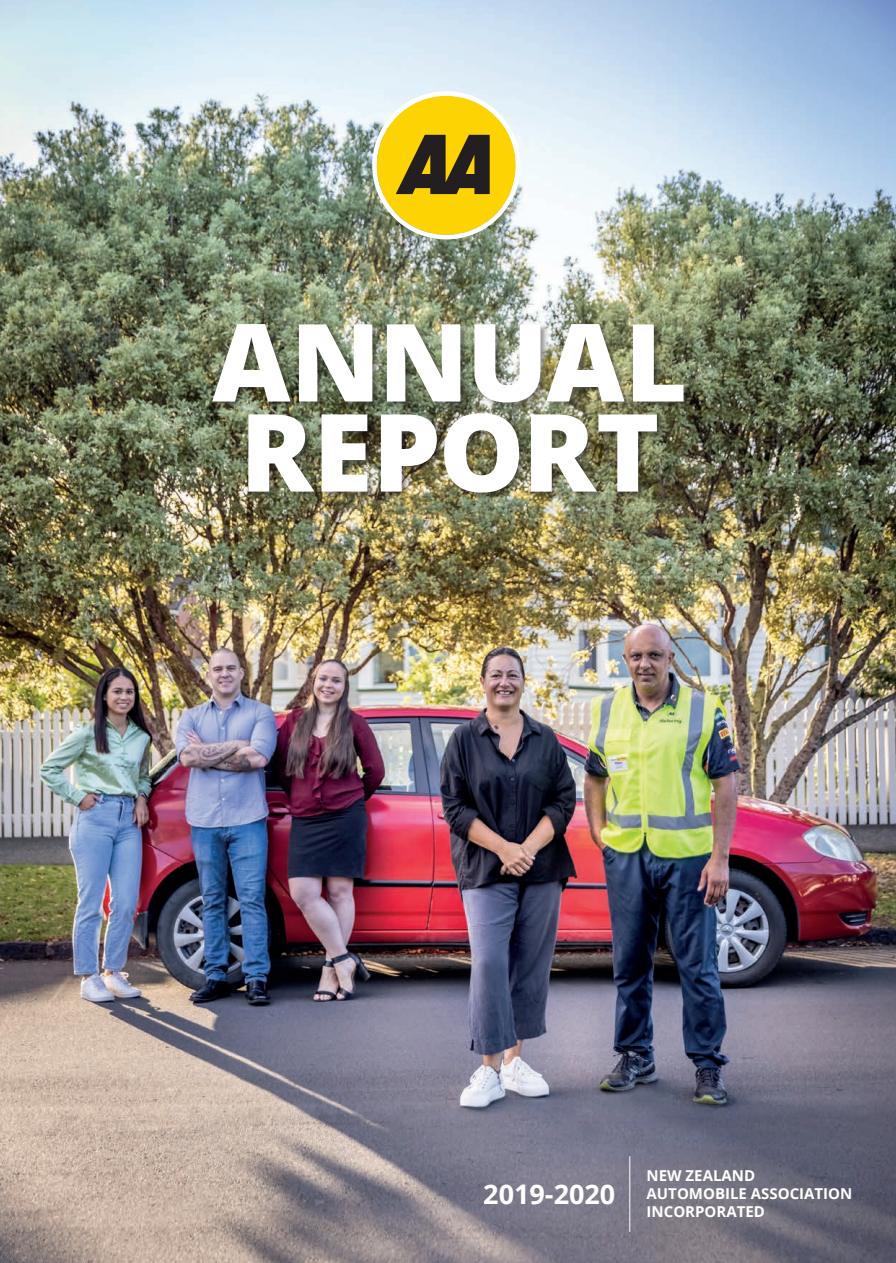
<style>
.page{position:relative;width:896px;height:1263px;background:#fff}
.page>*{position:absolute;margin:0;border:0;box-sizing:border-box;transform-origin:0 0}
.t1{font:800 108px "Open Sans";letter-spacing:-.01em;color:#fff}
.t2{font:700 27px "Open Sans";color:#fff}
.t3{font:700 15px "Open Sans";color:#fff}
</style>
<div class="page">
<img style="left:0;top:0;width:895px;height:1262px">
<div style="left:212px;top:324px;width:480px;height:177px;background:#231f20;opacity:.45"></div>
<svg style="left:372px;top:91px;width:148px;height:148px;background:#c9b549"></svg>
<hr style="left:629px;top:1155px;width:1px;height:76px;background:#fff">
<p class="t1" style="left:212px;top:280px;width:477px">ANNUAL</p>
<p class="t1" style="left:240px;top:370px;width:421px">REPORT</p>
<p class="t2" style="left:483px;top:1175px;width:134px">2019-2020</p>
<p class="t3" style="left:646px;top:1165px;width:110px">NEW ZEALAND</p>
<p class="t3" style="left:646px;top:1183px;width:207px">AUTOMOBILE ASSOCIATION</p>
<p class="t3" style="left:646px;top:1201px;width:120px">INCORPORATED</p>
</div>
